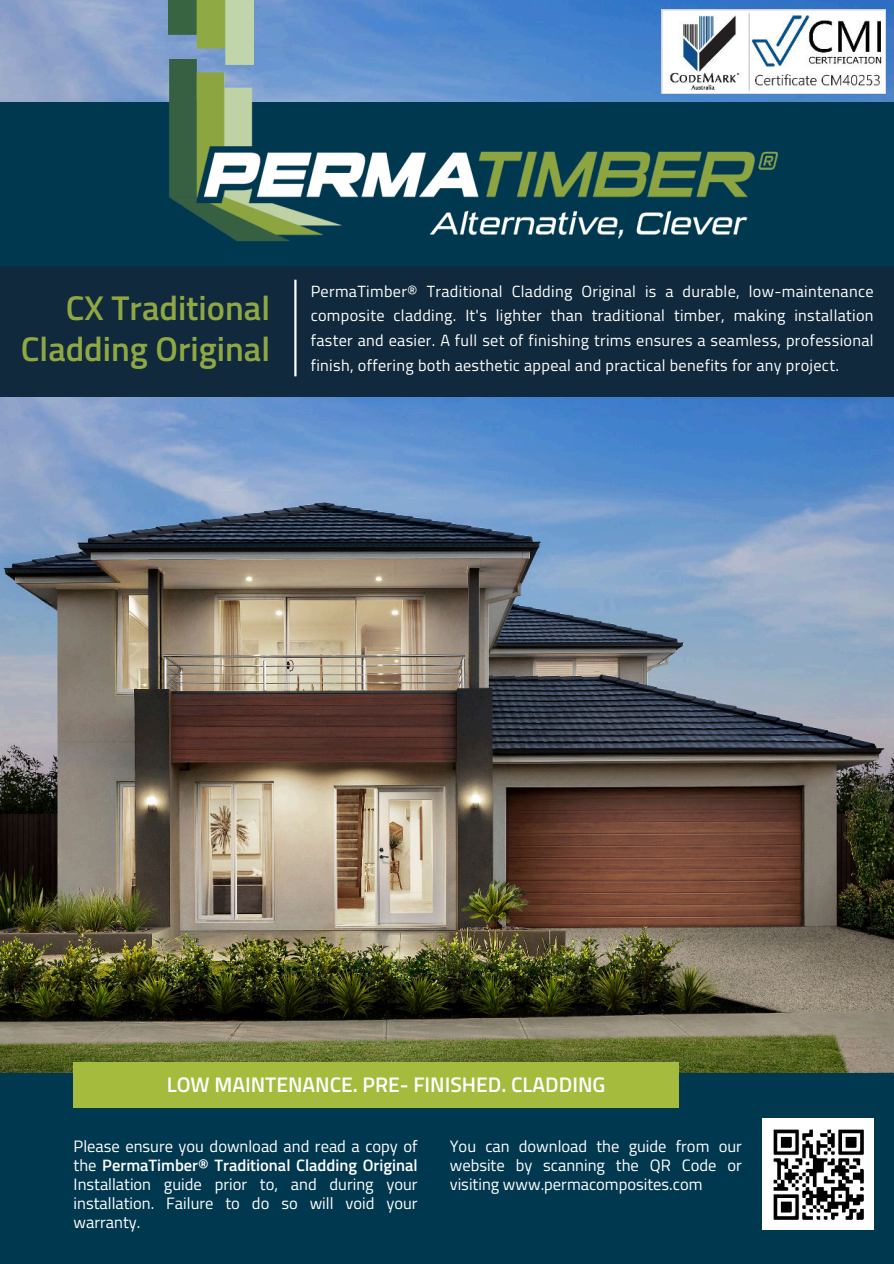
<style>
.page{position:relative;width:894px;height:1264px;background:#fff}
.page>*{position:absolute;margin:0;border:0;box-sizing:border-box;transform-origin:0 0}
.t1{font:600 34.35px/40.5px "Titillium Web";color:#90a843;text-align:right}
.t2{font:600 21.15px "Titillium Web";color:#fff}
.t3{font:16.5px/19px "Titillium Web";color:#fff;text-align:justify}
.t4{font:16.2px/24.8px "Titillium Web";letter-spacing:.02em;color:#fff;text-align:justify}
.s1{font-weight:600}
</style>
<div class="page">
<img style="left:0;top:0;width:893px;height:103px">
<img style="left:0;top:397px;width:893px;height:675px">
<div style="left:0;top:103px;width:893px;height:294px;background:#00384f"></div>
<div style="left:0;top:1072px;width:893px;height:191px;background:#00384f"></div>
<div style="left:0;top:266px;width:893px;height:131px;background:#10293c"></div>
<div style="left:74px;top:1062px;width:604px;height:45px;background:#a4bb3d"></div>
<img style="left:168px;top:0;width:86px;height:51px">
<hr style="left:294px;top:280px;width:2px;height:96px;background:#fff">
<img style="left:120px;top:51px;width:677px;height:248px">
<img style="left:661px;top:9px;width:224px;height:85px">
<img style="left:762px;top:1118px;width:111px;height:111px">
<h1 class="t1" style="left:21px;top:286px;width:250px">CX Traditional<br>Cladding Original</h1>
<p class="t4" style="left:310px;top:278px;width:564px">PermaTimber® Traditional Cladding Original is a durable, low-maintenance composite cladding. It's lighter than traditional timber, making installation faster and easier. A full set of finishing trims ensures a seamless, professional finish, offering both aesthetic appeal and practical benefits for any project.</p>
<h2 class="t2" style="left:167px;top:1068px;width:440px">LOW MAINTENANCE. PRE- FINISHED. CLADDING</h2>
<p class="t3" style="left:74px;top:1135px;width:345px">Please ensure you download and read a copy of the <span class="s1">PermaTimber® Traditional Cladding Original </span>Installation guide prior to, and during your installation. Failure to do so will void your warranty.</p>
<p class="t3" style="left:449px;top:1135px;width:293px">You can download the guide from our website by scanning the QR Code or visiting www.permacomposites.com</p>
</div>
